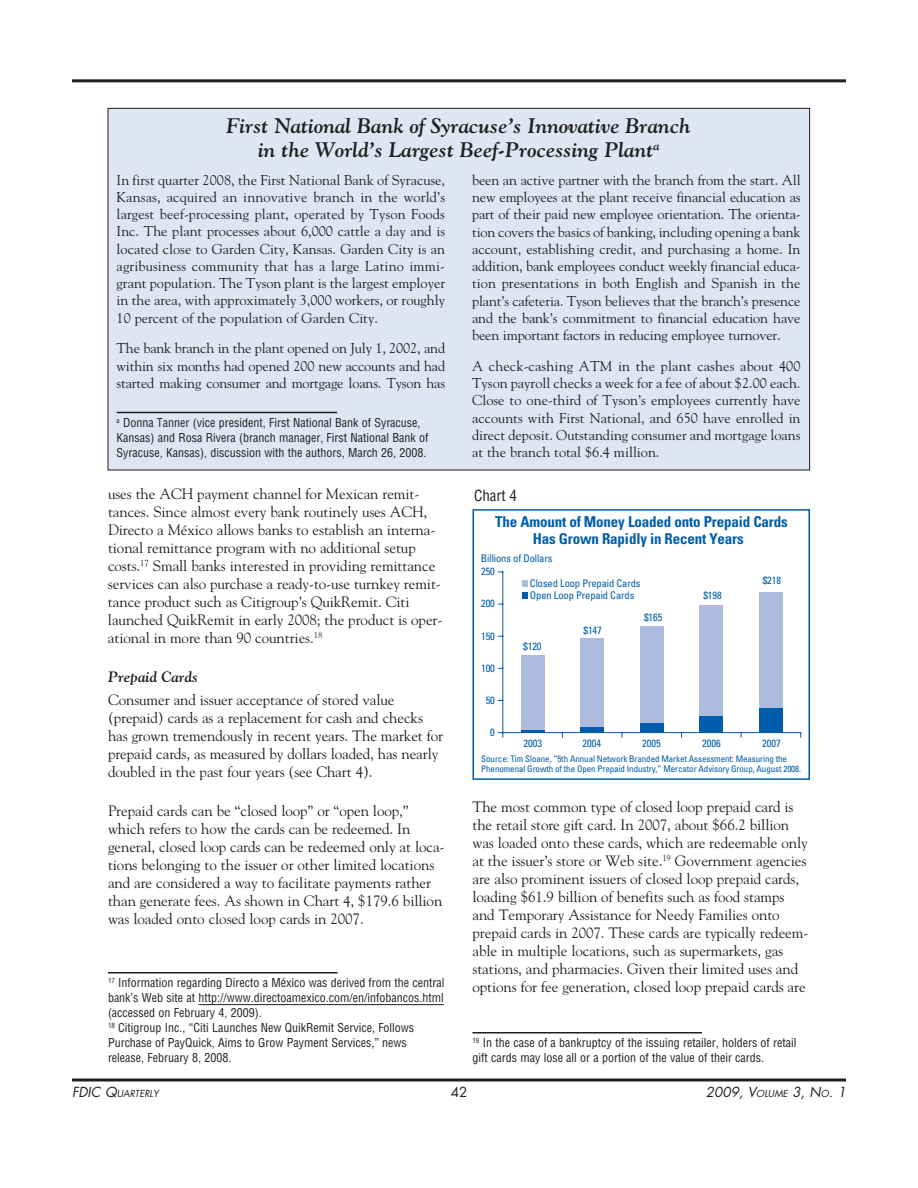
<style>
.page{position:relative;width:918px;height:1188px;background:#fff}
.page>*{position:absolute;margin:0;border:0;box-sizing:border-box;transform-origin:0 0}
.t1{font:italic 700 21px/24px "Goudy Std";color:#231f20;text-align:center}
.t2{font:15px/18px "Goudy Std";letter-spacing:-.005em;color:#231f20}
.t3{font:700 condensed 15px/16.5px "Univers";letter-spacing:-.01em;color:#015dab;text-align:center}
.t4{font:italic 700 15px "Goudy Std";color:#231f20}
.t5{font:condensed 15px "Helvetica LT Std";color:#231f20}
.t6{font:14.25px/17.2px "Goudy Std";letter-spacing:-.005em;color:#231f20;text-align:justify}
.t7{font:italic 13.5px "Futura Std";color:#231f20}
.t8{font:13.5px "Futura Std";color:#231f20}
.t9{font:condensed 12px/15px "Helvetica LT Std";color:#231f20}
.t10{font:condensed 10.5px "Univers";letter-spacing:-.01em;color:#015dab}
.t11{font:italic 9.45px "Futura Std";color:#231f20}
.t12{font:condensed 9px/10.5px "Univers";letter-spacing:-.01em;color:#015dab}
.s1{font-size:13.5px}
.s2{font-size:9.45px}
</style>
<div class="page">
<svg style="left:72px;top:1078px;width:774px;height:4px;background:#595657"></svg>
<hr style="left:72px;top:79px;width:774px;height:3px;background:#231f20">
<hr style="left:472px;top:1032px;width:230px;height:2px;background:#231f20">
<hr style="left:108px;top:972px;width:230px;height:2px;background:#231f20">
<hr style="left:198px;top:1004px;width:246px;height:1px;background:#231f20">
<svg style="left:521px;top:729px;width:24px;height:3px"></svg>
<div style="left:580px;top:727px;width:24px;height:6px;background:#015dab"></div>
<div style="left:640px;top:723px;width:24px;height:10px;background:#015dab"></div>
<div style="left:699px;top:715px;width:24px;height:18px;background:#015dab"></div>
<div style="left:759px;top:708px;width:24px;height:25px;background:#015dab"></div>
<div style="left:521px;top:655px;width:24px;height:74px;background:#adbcde"></div>
<div style="left:580px;top:638px;width:24px;height:89px;background:#adbcde"></div>
<div style="left:640px;top:627px;width:24px;height:96px;background:#adbcde"></div>
<div style="left:699px;top:605px;width:24px;height:110px;background:#adbcde"></div>
<div style="left:759px;top:592px;width:24px;height:116px;background:#adbcde"></div>
<hr style="left:502px;top:572px;width:1px;height:161px;background:#015dab">
<hr style="left:503px;top:732px;width:298px;height:1px;background:#015dab">
<svg style="left:498px;top:732px;width:5px;height:5px"></svg>
<svg style="left:522px;top:580px;width:5px;height:19px"></svg>
<div style="left:472px;top:509px;width:338px;height:271px;border:2px solid #015dab"></div>
<div style="left:108px;top:108px;width:702px;height:362px;background:#e0e5f3"></div>
<hr style="left:117px;top:412px;width:220px;height:1px;background:#231f20">
<h1 class="t1" style="left:227px;top:114px;width:466px">First National Bank of Syracuse’s Innovative Branch in the World’s Largest Beef-Processing Plant<sup>a</sup></h1>
<p class="t6" style="left:117px;top:171px;width:330px">In first quarter 2008, the First National Bank of Syracuse, Kansas, acquired an innovative branch in the world’s largest beef-processing plant, operated by Tyson Foods Inc. The plant processes about 6,000 cattle a day and is located close to Garden City, Kansas. Garden City is an agribusiness community that has a large Latino immi&shy;grant population. The Tyson plant is the largest employer in the area, with approximately 3,000 workers, or roughly 10 percent of the population of Garden City.</p>
<p class="t6" style="left:117px;top:340px;width:330px">The bank branch in the plant opened on July 1, 2002, and within six months had opened 200 new accounts and had started making consumer and mortgage loans. Tyson has</p>
<p class="t6" style="left:472px;top:171px;width:330px">been an active partner with the branch from the start. All new employees at the plant receive financial education as part of their paid new employee orientation. The orienta&shy;tion covers the basics of banking, including opening a bank account, establishing credit, and purchasing a home. In addition, bank employees conduct weekly financial educa&shy;tion presentations in both English and Spanish in the plant’s cafeteria. Tyson believes that the branch’s presence and the bank’s commitment to financial education have been important factors in reducing employee turnover.</p>
<p class="t6" style="left:472px;top:357px;width:330px">A check-cashing ATM in the plant cashes about 400<br>Tyson payroll checks a week for a fee of about $2.00 each.<br>Close to one-third of Tyson’s employees currently have accounts with First National, and 650 have enrolled in direct deposit. Outstanding consumer and mortgage loans at the branch total $6.4 million.</p>
<p class="t9" style="left:117px;top:415px;width:313px"><sup>a</sup> Donna Tanner (vice president, First National Bank of Syracuse,<br>Kansas) and Rosa Rivera (branch manager, First National Bank of<br>Syracuse, Kansas), discussion with the authors, March 26, 2008.</p>
<p class="t2" style="left:108px;top:485px;width:336px">uses the ACH payment channel for Mexican remit&shy;tances. Since almost every bank routinely uses ACH, Directo a México allows banks to establish an interna&shy;tional remittance program with no additional setup costs.<sup>17</sup> Small banks interested in providing remittance services can also purchase a ready-to-use turnkey remit&shy;tance product such as Citigroup’s QuikRemit. Citi launched QuikRemit in early 2008; the product is oper&shy;ational in more than 90 countries.<sup>18</sup></p>
<p class="t4" style="left:108px;top:668px;width:92px">Prepaid Cards</p>
<p class="t2" style="left:108px;top:690px;width:337px">Consumer and issuer acceptance of stored value (prepaid) cards as a replacement for cash and checks has grown tremendously in recent years. The market for prepaid cards, as measured by dollars loaded, has nearly doubled in the past four years (see Chart 4).</p>
<p class="t2" style="left:108px;top:801px;width:338px">Prepaid cards can be “closed loop” or “open loop,” which refers to how the cards can be redeemed. In general, closed loop cards can be redeemed only at loca&shy;tions belonging to the issuer or other limited locations and are considered a way to facilitate payments rather than generate fees. As shown in Chart 4, $179.6 billion was loaded onto closed loop cards in 2007.</p>
<p class="t9" style="left:108px;top:975px;width:338px"><sup>17</sup> Information regarding Directo a México was derived from the central bank’s Web site at http://www.directoamexico.com/en/infobancos.html (accessed on February 4, 2009).<br><sup>18</sup> Citigroup Inc., “Citi Launches New QuikRemit Service, Follows Purchase of PayQuick, Aims to Grow Payment Services,” news release, February 8, 2008.</p>
<p class="t5" style="left:474px;top:486px;width:44px">Chart 4</p>
<p class="t3" style="left:495px;top:513px;width:294px">The Amount of Money Loaded onto Prepaid Cards<br>Has Grown Rapidly in Recent Years</p>
<p class="t10" style="left:481px;top:551px;width:73px">Billions of Dollars</p>
<p class="t10" style="left:481px;top:565px;width:15px">250</p>
<p class="t10" style="left:481px;top:597px;width:15px">200</p>
<p class="t10" style="left:481px;top:629px;width:15px">150</p>
<p class="t10" style="left:481px;top:661px;width:15px">100</p>
<p class="t10" style="left:486px;top:694px;width:11px">50</p>
<p class="t10" style="left:490px;top:726px;width:6px">0</p>
<p class="t10" style="left:530px;top:576px;width:112px">Closed Loop Prepaid Cards</p>
<p class="t10" style="left:530px;top:589px;width:106px">Open Loop Prepaid Cards</p>
<p class="t10" style="left:523px;top:640px;width:20px">$120</p>
<p class="t10" style="left:584px;top:623px;width:20px">$147</p>
<p class="t10" style="left:644px;top:611px;width:20px">$165</p>
<p class="t10" style="left:703px;top:589px;width:20px">$198</p>
<p class="t10" style="left:763px;top:573px;width:20px">$218</p>
<p class="t10" style="left:523px;top:736px;width:20px">2003</p>
<p class="t10" style="left:583px;top:736px;width:20px">2004</p>
<p class="t10" style="left:642px;top:736px;width:20px">2005</p>
<p class="t10" style="left:702px;top:736px;width:20px">2006</p>
<p class="t10" style="left:762px;top:736px;width:20px">2007</p>
<p class="t12" style="left:481px;top:753px;width:321px">Source: Tim Sloane, “5th Annual Network Branded Market Assessment: Measuring the<br>Phenomenal Growth of the Open Prepaid Industry,” Mercator Advisory Group, August 2008.</p>
<p class="t2" style="left:472px;top:798px;width:337px">The most common type of closed loop prepaid card is the retail store gift card. In 2007, about $66.2 billion was loaded onto these cards, which are redeemable only at the issuer’s store or Web site.<sup>19</sup> Government agencies are also prominent issuers of closed loop prepaid cards, loading $61.9 billion of benefits such as food stamps and Temporary Assistance for Needy Families onto prepaid cards in 2007. These cards are typically redeem&shy;able in multiple locations, such as supermarkets, gas stations, and pharmacies. Given their limited uses and options for fee generation, closed loop prepaid cards are</p>
<p class="t9" style="left:472px;top:1035px;width:326px"><sup>19</sup> In the case of a bankruptcy of the issuing retailer, holders of retail gift cards may lose all or a portion of the value of their cards.</p>
<p class="t11" style="left:72px;top:1088px;width:88px"><span class="s1">FDIC Q</span>UARTERLY</p>
<p class="t8" style="left:451px;top:1084px;width:18px">42</p>
<p class="t7" style="left:706px;top:1084px;width:142px">2009, V<span class="s2">OLUME</span> 3, N<span class="s2">O</span>. 1</p>
</div>
